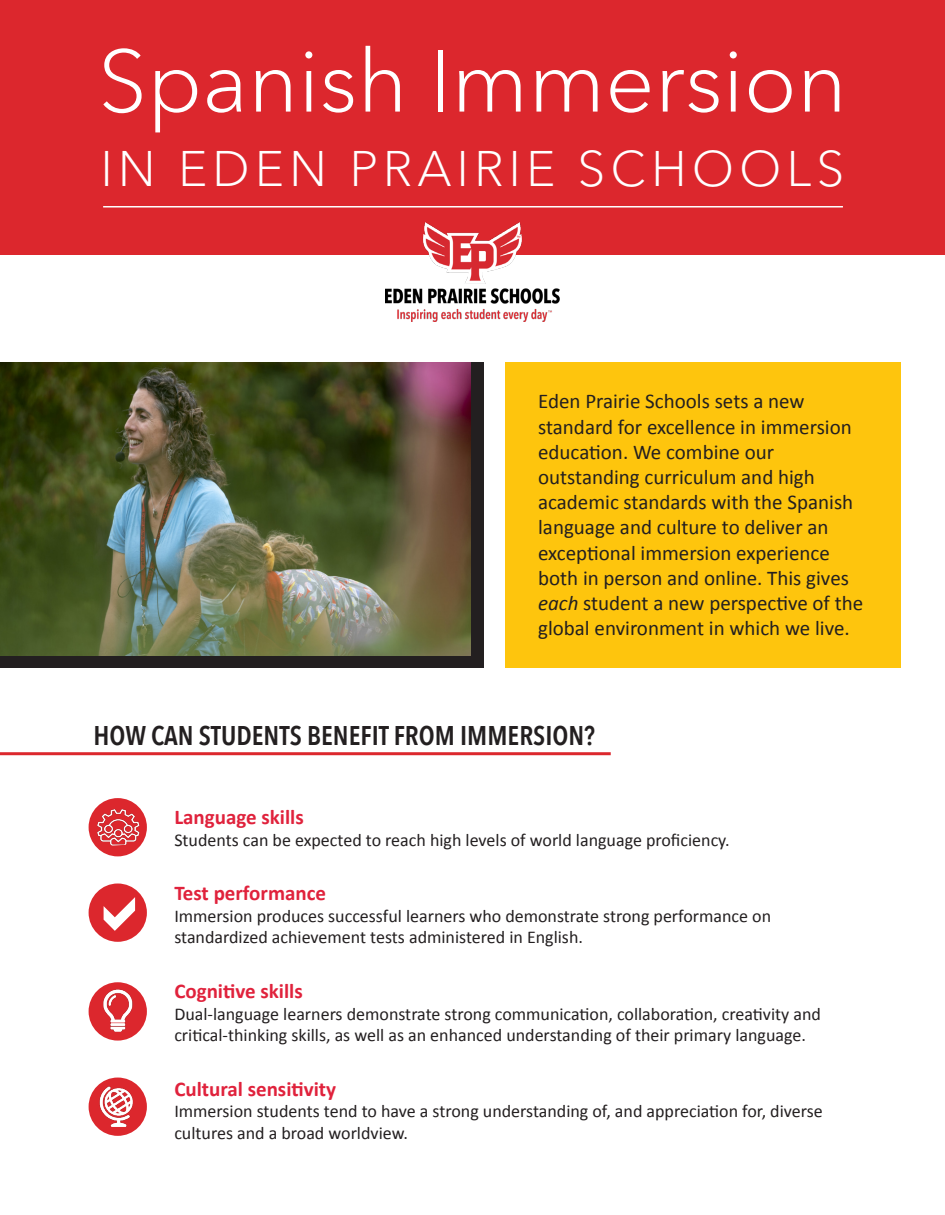
<style>
.page{position:relative;width:945px;height:1215px;background:#fff}
.page>*{position:absolute;margin:0;border:0;box-sizing:border-box;transform-origin:0 0}
.t1{font:300 87px "Avenir Next LT Pro";color:#fff}
.t2{font:300 49.5px "Avenir Next LT Pro";letter-spacing:.1em;color:#fff}
.t3{font:600 27px "Avenir Next Condensed";color:#231f20}
.t4{font:21px/25.2px "Calibri";color:#231f20}
.t5{font:700 21px "Calibri";color:#e0223c}
.t6{font:18px/21.6px "Calibri";color:#231f20}
.s1{font-style:italic}
</style>
<div class="page">
<div style="left:505px;top:362px;width:395px;height:306px;background:#fec50d"></div>
<div style="left:0;top:0;width:945px;height:254px;background:#dc272d"></div>
<div style="left:0;top:362px;width:483px;height:306px;background:#231f20"></div>
<hr style="left:103px;top:206px;width:740px;height:2px;background:#fff">
<img style="left:0;top:362px;width:470px;height:293px">
<div style="left:89px;top:798px;width:58px;height:58px;background:#dc272d;border-radius:50%"></div>
<div style="left:89px;top:884px;width:58px;height:58px;background:#dc272d;border-radius:50%"></div>
<div style="left:89px;top:982px;width:58px;height:59px;background:#dc272d;border-radius:50%"></div>
<div style="left:89px;top:1078px;width:58px;height:58px;background:#dc272d;border-radius:50%"></div>
<hr style="left:0;top:752px;width:611px;height:3px;background:#dc272d">
<img style="left:99px;top:988px;width:38px;height:47px">
<img style="left:99px;top:1087px;width:34px;height:40px">
<img style="left:385px;top:222px;width:175px;height:100px">
<img style="left:92px;top:805px;width:51px;height:42px">
<p class="t1" style="left:98px;top:29px;width:751px">Spanish Immersion</p>
<p class="t2" style="left:100px;top:139px;width:746px">IN EDEN PRAIRIE SCHOOLS</p>
<p class="t4" style="left:538px;top:388px;width:327px">Eden Prairie Schools sets a new standard for excellence in immersion education. We combine our outstanding curriculum and high academic standards with the Spanish language and culture to deliver an exceptional immersion experience both in person and online. This gives <span class="s1">each</span> student a new perspective of the global environment in which we live.</p>
<p class="t3" style="left:93px;top:712px;width:503px">HOW CAN STUDENTS BENEFIT FROM IMMERSION?</p>
<p class="t5" style="left:174px;top:802px;width:131px">Language skills</p>
<p class="t6" style="left:174px;top:828px;width:557px">Students can be expected to reach high levels of world language proficiency.</p>
<p class="t5" style="left:174px;top:878px;width:153px">Test performance</p>
<p class="t6" style="left:174px;top:904px;width:598px">Immersion produces successful learners who demonstrate strong performance on standardized achievement tests administered in English.</p>
<p class="t5" style="left:174px;top:976px;width:130px">Cognitive skills</p>
<p class="t6" style="left:174px;top:1002px;width:648px">Dual-language learners demonstrate strong communication, collaboration, creativity and critical-thinking skills, as well as an enhanced understanding of their primary language.</p>
<p class="t5" style="left:174px;top:1074px;width:163px">Cultural sensitivity</p>
<p class="t6" style="left:174px;top:1100px;width:650px">Immersion students tend to have a strong understanding of, and appreciation for, diverse cultures and a broad worldview.</p>
</div>
